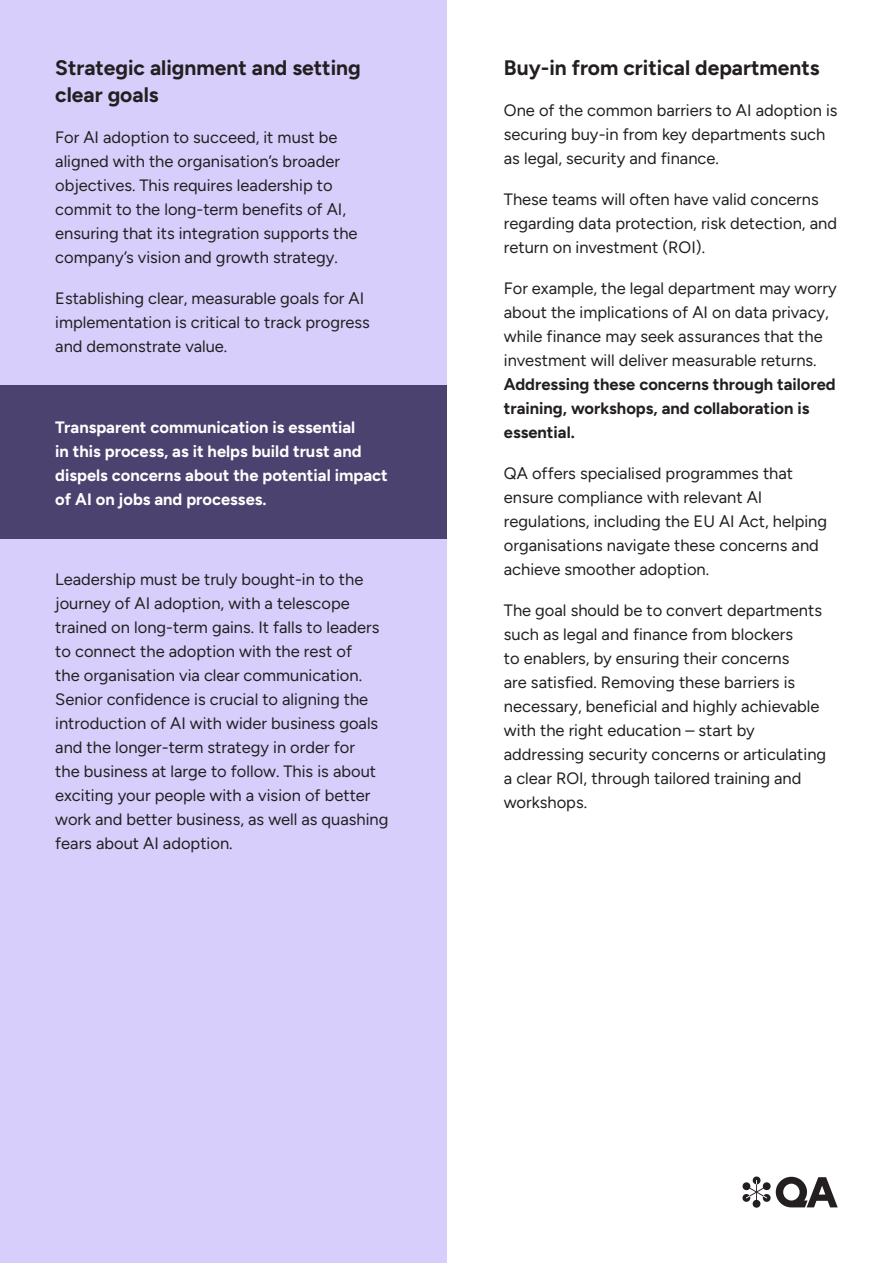
<style>
.page{position:relative;width:893px;height:1263px;background:#fff}
.page>*{position:absolute;margin:0;border:0;box-sizing:border-box;transform-origin:0 0}
.Opening_Paragraph{font:700 21px/27px "Figtree";color:#231f20}
.Opening_Paragraph-2{font:16.5px/24px "Figtree";color:#231f20}
.Opening_Paragraph-3{font:700 16.5px/24px "Figtree";color:#fff}
.s1{font-weight:700}
</style>
<div class="page">
<svg style="left:742px;top:1176px;width:96px;height:32px"></svg>
<div style="left:0;top:0;width:446px;height:1263px;background:#d8cefb"></div>
<div style="left:0;top:385px;width:446px;height:154px;background:#4c426f"></div>
<h3 class="Opening_Paragraph" style="left:55px;top:54px;width:307px">Strategic alignment and setting clear goals</h3>
<p class="Opening_Paragraph-2" style="left:55px;top:125px;width:304px">For AI adoption to succeed, it must be aligned with the organisation’s broader objectives. This requires leadership to commit to the long-term benefits of AI, ensuring that its integration supports the company’s vision and growth strategy.</p>
<p class="Opening_Paragraph-2" style="left:55px;top:286px;width:316px">Establishing clear, measurable goals for AI implementation is critical to track progress and demonstrate value.</p>
<p class="Opening_Paragraph-3" style="left:55px;top:415px;width:334px">Transparent communication is essential<br>in this process, as it helps build trust and dispels concerns about the potential impact of AI on jobs and processes.</p>
<p class="Opening_Paragraph-2" style="left:55px;top:568px;width:335px">Leadership must be truly bought-in to the journey of AI adoption, with a telescope trained on long-term gains. It falls to leaders to connect the adoption with the rest of<br>the organisation via clear communication.<br>Senior confidence is crucial to aligning the introduction of AI with wider business goals and the longer-term strategy in order for<br>the business at large to follow. This is about exciting your people with a vision of better work and better business, as well as quashing fears about AI adoption.</p>
<p class="Opening_Paragraph" style="left:504px;top:54px;width:317px">Buy-in from critical departments</p>
<p class="Opening_Paragraph-2" style="left:504px;top:98px;width:335px">One of the common barriers to AI adoption is securing buy-in from key departments such as legal, security and finance.</p>
<p class="Opening_Paragraph-2" style="left:504px;top:187px;width:335px">These teams will often have valid concerns regarding data protection, risk detection, and return on investment (ROI).</p>
<p class="Opening_Paragraph-2" style="left:504px;top:276px;width:334px">For example, the legal department may worry about the implications of AI on data privacy, while finance may seek assurances that the investment will deliver measurable returns.<br><span class="s1">Addressing these concerns through tailored training, workshops, and collaboration is essential.</span></p>
<p class="Opening_Paragraph-2" style="left:504px;top:462px;width:325px">QA offers specialised programmes that ensure compliance with relevant AI regulations, including the EU AI Act, helping organisations navigate these concerns and achieve smoother adoption.</p>
<p class="Opening_Paragraph-2" style="left:504px;top:599px;width:324px">The goal should be to convert departments such as legal and finance from blockers<br>to enablers, by ensuring their concerns<br>are satisfied. Removing these barriers is necessary, beneficial and highly achievable with the right education – start by addressing security concerns or articulating a clear ROI, through tailored training and workshops.</p>
</div>
